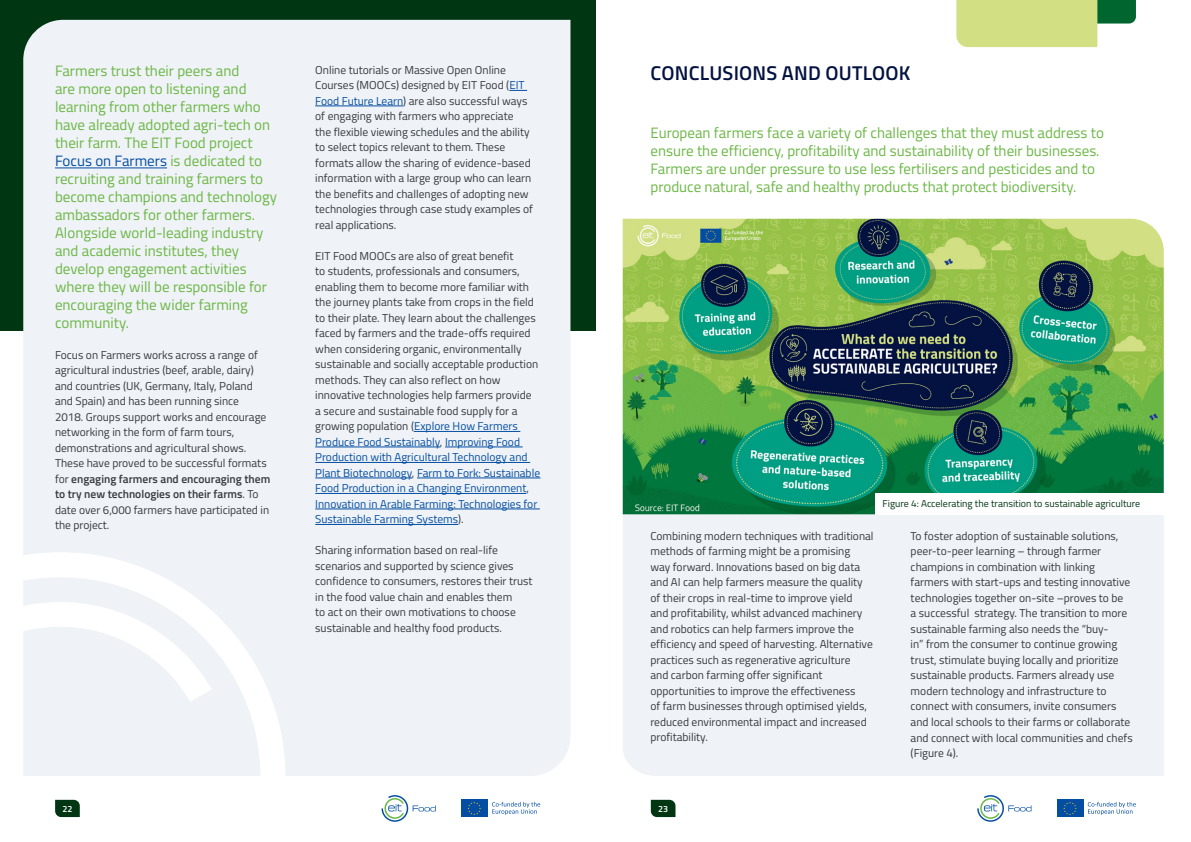
<style>
.page{position:relative;width:1191px;height:842px;background:#fff}
.page>*{position:absolute;margin:0;border:0;box-sizing:border-box;transform-origin:0 0}
.t1{font:600 20px "Titillium";letter-spacing:.01em;color:#031241}
.t2{font:15px/18px "Titillium";color:#6bb745}
.t3{font:11.5px/15.5px "Titillium";color:#343a40}
.t4{font:10px "Titillium";color:#003612}
.t5{font:600 9px "Titillium";color:#fff}
.s1{color:#034ea2}
.s2{font-weight:600}
</style>
<div class="page">
<div style="left:623px;top:514px;width:540px;height:262px;background:#eff2f6"></div>
<div style="left:0;top:0;width:595px;height:330px;background:#003612"></div>
<div style="left:23px;top:20px;width:547px;height:756px;background:#eff2f6"></div>
<svg style="left:509px;top:90px;width:18px;height:1px"></svg>
<hr style="left:315px;top:106px;width:88px;height:1px;background:#034ea2">
<hr style="left:414px;top:431px;width:106px;height:1px;background:#034ea2">
<hr style="left:315px;top:447px;width:125px;height:1px;background:#034ea2">
<hr style="left:445px;top:447px;width:77px;height:1px;background:#034ea2">
<hr style="left:315px;top:462px;width:215px;height:1px;background:#034ea2">
<hr style="left:315px;top:478px;width:97px;height:1px;background:#034ea2">
<hr style="left:417px;top:478px;width:123px;height:1px;background:#034ea2">
<hr style="left:315px;top:493px;width:211px;height:1px;background:#034ea2">
<hr style="left:315px;top:509px;width:225px;height:1px;background:#034ea2">
<hr style="left:315px;top:524px;width:143px;height:1px;background:#034ea2">
<hr style="left:55px;top:168px;width:112px;height:1px;background:#034ea2">
<svg style="left:23px;top:552px;width:262px;height:224px;fill:#eff2f6"></svg>
<svg style="left:23px;top:602px;width:189px;height:216px;fill:#eff2f6"></svg>
<svg style="left:956px;top:0;width:180px;height:47px;background:#c1d588"></svg>
<img style="left:623px;top:219px;width:540px;height:295px">
<div style="left:875px;top:493px;width:288px;height:21px;background:#fff"></div>
<svg style="left:55px;top:800px;width:25px;height:17px"></svg>
<svg style="left:381px;top:795px;width:55px;height:27px"></svg>
<div style="left:461px;top:799px;width:26px;height:18px;background:#034ea2"></div>
<svg style="left:492px;top:802px;width:48px;height:13px"></svg>
<svg style="left:467px;top:802px;width:14px;height:13px"></svg>
<svg style="left:651px;top:800px;width:24px;height:17px"></svg>
<svg style="left:977px;top:795px;width:54px;height:27px"></svg>
<div style="left:1056px;top:799px;width:27px;height:18px;background:#034ea2"></div>
<svg style="left:1087px;top:802px;width:48px;height:13px"></svg>
<svg style="left:1063px;top:802px;width:13px;height:13px"></svg>
<p class="t2" style="left:55px;top:61px;width:223px">Farmers trust their peers and<br>are more open to listening and learning from other farmers who have already adopted agri-tech on their farm. The EIT Food project<br><span class="s1">Focus on Farmers</span> is dedicated to recruiting and training farmers to become champions and technology ambassadors for other farmers.<br>Alongside world-leading industry and academic institutes, they develop engagement activities where they will be responsible for encouraging the wider farming community.</p>
<p class="t3" style="left:55px;top:346px;width:217px">Focus on Farmers works across a range of agricultural industries (beef, arable, dairy) and countries (UK, Germany, Italy, Poland and Spain) and has been running since<br>2018. Groups support works and encourage networking in the form of farm tours, demonstrations and agricultural shows.<br>These have proved to be successful formats for <span class="s2">engaging farmers and encouraging them to try new technologies on their farms</span>. To date over 6,000 farmers have participated in the project.</p>
<p class="t3" style="left:315px;top:61px;width:219px">Online tutorials or Massive Open Online Courses (MOOCs) designed by EIT Food (<span class="s1">EIT Food Future Learn</span>) are also successful ways of engaging with farmers who appreciate<br>the flexible viewing schedules and the ability to select topics relevant to them. These formats allow the sharing of evidence-based information with a large group who can learn the benefits and challenges of adopting new technologies through case study examples of real applications.</p>
<p class="t3" style="left:315px;top:247px;width:226px">EIT Food MOOCs are also of great benefit<br>to students, professionals and consumers, enabling them to become more familiar with the journey plants take from crops in the field to their plate. They learn about the challenges faced by farmers and the trade-offs required when considering organic, environmentally sustainable and socially acceptable production methods. They can also reflect on how innovative technologies help farmers provide a secure and sustainable food supply for a growing population (<span class="s1">Explore How Farmers Produce Food Sustainably</span>, <span class="s1">Improving Food Production with Agricultural Technology and Plant Biotechnology</span>, <span class="s1">Farm to Fork: Sustainable Food Production in a Changing Environment</span>, <span class="s1">Innovation in Arable Farming: Technologies for Sustainable Farming Systems</span>).</p>
<p class="t3" style="left:315px;top:542px;width:219px">Sharing information based on real-life scenarios and supported by science gives confidence to consumers, restores their trust in the food value chain and enables them<br>to act on their own motivations to choose sustainable and healthy food products.</p>
<h1 class="t1" style="left:650px;top:58px;width:261px">CONCLUSIONS AND OUTLOOK</h1>
<p class="t2" style="left:650px;top:123px;width:455px">European farmers face a variety of challenges that they must address to ensure the efficiency, profitability and sustainability of their businesses.<br>Farmers are under pressure to use less fertilisers and pesticides and to produce natural, safe and healthy products that protect biodiversity.</p>
<p class="t4" style="left:882px;top:496px;width:259px">Figure 4: Accelerating the transition to sustainable agriculture</p>
<p class="t3" style="left:650px;top:528px;width:225px">Combining modern techniques with traditional methods of farming might be a promising<br>way forward. Innovations based on big data and AI can help farmers measure the quality of their crops in real-time to improve yield<br>and profitability, whilst advanced machinery and robotics can help farmers improve the efficiency and speed of harvesting. Alternative practices such as regenerative agriculture<br>and carbon farming offer significant opportunities to improve the effectiveness<br>of farm businesses through optimised yields, reduced environmental impact and increased profitability.</p>
<p class="t3" style="left:910px;top:528px;width:224px">To foster adoption of sustainable solutions, peer-to-peer learning – through farmer champions in combination with linking farmers with start-ups and testing innovative technologies together on-site –proves to be<br>a successful strategy. The transition to more sustainable farming also needs the “buy-<br>in” from the consumer to continue growing trust, stimulate buying locally and prioritize sustainable products. Farmers already use modern technology and infrastructure to connect with consumers, invite consumers and local schools to their farms or collaborate and connect with local communities and chefs (Figure 4).</p>
<p class="t5" style="left:62px;top:802px;width:12px">22</p>
<p class="t5" style="left:658px;top:802px;width:12px">23</p>
</div>
